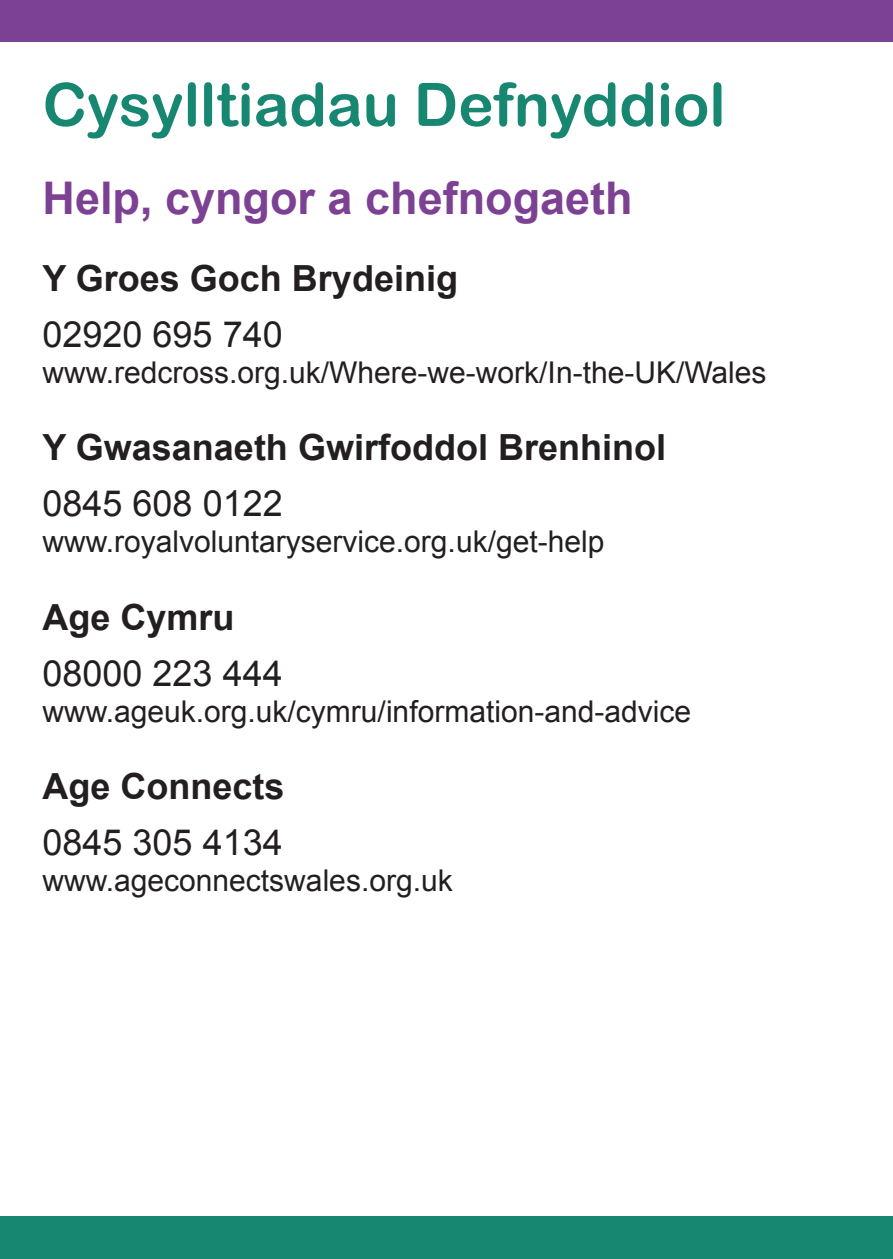
<style>
.page{position:relative;width:893px;height:1259px;background:#fff}
.page>*{position:absolute;margin:0;border:0;box-sizing:border-box;transform-origin:0 0}
.Subheading{font:60px "Arial Rounded MT Bold";color:#178771}
.Subheading_3{font:700 45px "Arial";color:#7d4193}
.After_Bullets_Body_2{font:700 36px "Arial";color:#231f20}
.Body_no_line_break_b{font:36px "Arial";color:#231f20}
.Body_no_line_break_b-2{font:30px "Arial";color:#231f20}
</style>
<div class="page">
<div style="left:0;top:0;width:893px;height:41px;background:#7d4193"></div>
<div style="left:0;top:1216px;width:893px;height:43px;background:#178771"></div>
<p class="Subheading" style="left:43px;top:69px;width:685px">Cysylltiadau Defnyddiol</p>
<p class="Subheading_3" style="left:43px;top:168px;width:592px">Help, cyngor a chefnogaeth</p>
<p class="After_Bullets_Body_2" style="left:43px;top:254px;width:417px">Y Groes Goch Brydeinig</p>
<p class="Body_no_line_break_b" style="left:43px;top:311px;width:242px">02920 695 740</p>
<p class="Body_no_line_break_b-2" style="left:43px;top:353px;width:726px">www.redcross.org.uk/Where-we-work/In-the-UK/Wales</p>
<p class="After_Bullets_Body_2" style="left:43px;top:424px;width:625px">Y Gwasanaeth Gwirfoddol Brenhinol</p>
<p class="Body_no_line_break_b" style="left:43px;top:480px;width:242px">0845 608 0122</p>
<p class="Body_no_line_break_b-2" style="left:43px;top:522px;width:563px">www.royalvoluntaryservice.org.uk/get-help</p>
<p class="After_Bullets_Body_2" style="left:43px;top:593px;width:194px">Age Cymru</p>
<p class="Body_no_line_break_b" style="left:43px;top:649px;width:242px">08000 223 444</p>
<p class="Body_no_line_break_b-2" style="left:43px;top:691px;width:650px">www.ageuk.org.uk/cymru/information-and-advice</p>
<p class="After_Bullets_Body_2" style="left:43px;top:762px;width:244px">Age Connects</p>
<p class="Body_no_line_break_b" style="left:43px;top:818px;width:242px">0845 305 4134</p>
<p class="Body_no_line_break_b-2" style="left:43px;top:860px;width:412px">www.ageconnectswales.org.uk</p>
</div>
